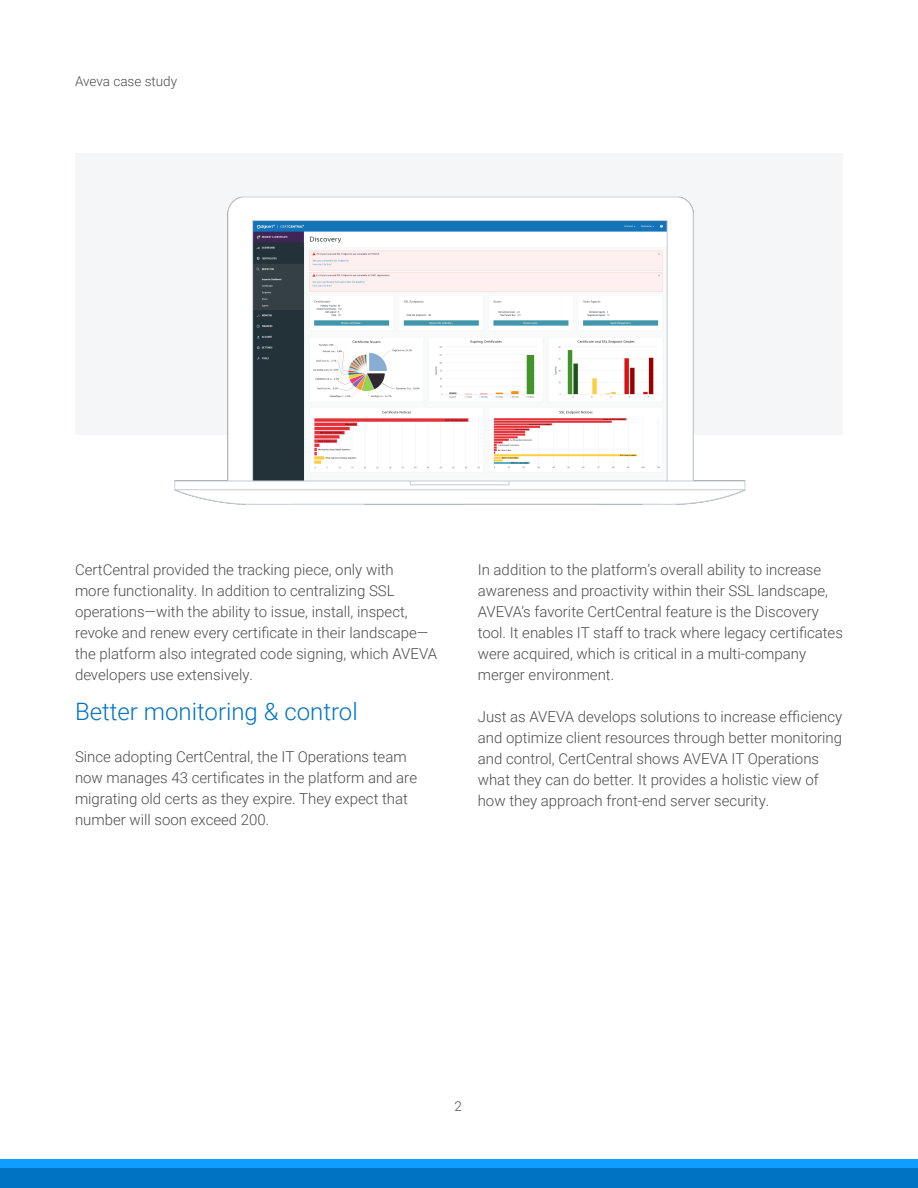
<style>
.page{position:relative;width:918px;height:1188px;background:#fff}
.page>*{position:absolute;margin:0;border:0;box-sizing:border-box;transform-origin:0 0}
.H2B_-_16_Auto_0__017{font:300 24px "Roboto";color:#0073c2}
.P1_-_10_14_0__4C4C4D{font:300 15px/21px "Roboto";color:#4c4c4d}
.P3_Page_Numbers_Doc{font:300 13.5px "Roboto";color:#4c4c4d}
</style>
<div class="page">
<div style="left:0;top:1168px;width:918px;height:20px;background:#0073c2"></div>
<div style="left:0;top:1160px;width:918px;height:8px;background:#0f9dff"></div>
<div style="left:75px;top:153px;width:768px;height:282px;background:#f4f6f8"></div>
<img style="left:174px;top:196px;width:572px;height:309px">
<p class="P3_Page_Numbers_Doc" style="left:75px;top:72px;width:104px">Aveva case study</p>
<p class="P1_-_10_14_0__4C4C4D" style="left:75px;top:558px;width:364px">CertCentral provided the tracking piece, only with<br>more functionality. In addition to centralizing SSL operations—with the ability to issue, install, inspect, revoke and renew every certificate in their landscape— the platform also integrated code signing, which AVEVA developers use extensively.</p>
<p class="H2B_-_16_Auto_0__017" style="left:75px;top:695px;width:284px">Better monitoring &amp; control</p>
<p class="P1_-_10_14_0__4C4C4D" style="left:75px;top:746px;width:344px">Since adopting CertCentral, the IT Operations team now manages 43 certificates in the platform and are migrating old certs as they expire. They expect that number will soon exceed 200.</p>
<p class="P1_-_10_14_0__4C4C4D" style="left:478px;top:558px;width:367px">In addition to the platform’s overall ability to increase awareness and proactivity within their SSL landscape, AVEVA’s favorite CertCentral feature is the Discovery tool. It enables IT staff to track where legacy certificates were acquired, which is critical in a multi-company merger environment.</p>
<p class="P1_-_10_14_0__4C4C4D" style="left:478px;top:705px;width:366px">Just as AVEVA develops solutions to increase efficiency and optimize client resources through better monitoring and control, CertCentral shows AVEVA IT Operations what they can do better. It provides a holistic view of how they approach front-end server security.</p>
<p class="P3_Page_Numbers_Doc" style="left:455px;top:1097px;width:9px">2</p>
</div>
